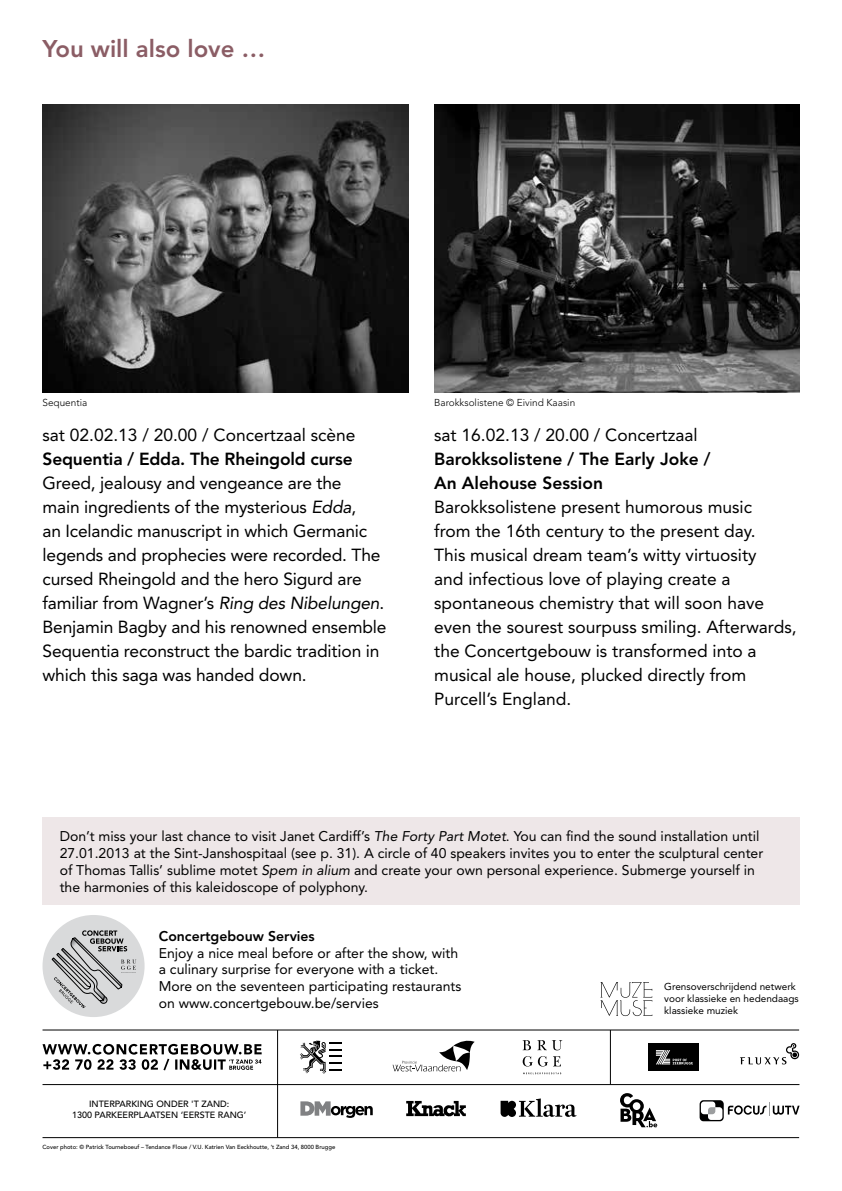
<style>
.page{position:relative;width:842px;height:1191px;background:#fff}
.page>*{position:absolute;margin:0;border:0;box-sizing:border-box;transform-origin:0 0}
.t1{font:800 24px "Avenir LT";color:#8b5d65}
.t2{font:17.4px/24px "Avenir LT";color:#000}
.t3{font:800 17.4px/24px "Avenir LT";letter-spacing:-.01em;color:#000}
.t4{font:14px/16.8px "Avenir LT";color:#000}
.t5{font:800 14px "Avenir LT";color:#000}
.t6{font:10px/12px "Avenir LT";color:#000}
.t7{font:300 10px "Avenir LT";color:#000}
.t8{font:500 9px/11px "Avenir LT";color:#000;text-align:center}
.t9{font:500 5.8px "Avenir LT";color:#000}
.s1{font-style:italic}
</style>
<div class="page">
<svg style="left:43px;top:1044px;width:219px;height:26px"></svg>
<hr style="left:43px;top:1084px;width:756px;height:1px;background:#000">
<hr style="left:43px;top:1029px;width:756px;height:1px;background:#000">
<hr style="left:610px;top:1030px;width:1px;height:54px;background:#000">
<hr style="left:43px;top:1137px;width:756px;height:1px;background:#000">
<hr style="left:277px;top:1030px;width:1px;height:107px;background:#000">
<svg style="left:300px;top:1040px;width:42px;height:34px"></svg>
<svg style="left:393px;top:1040px;width:82px;height:31px"></svg>
<svg style="left:523px;top:1072px;width:38px;height:2px"></svg>
<svg style="left:523px;top:1040px;width:8px;height:10px"></svg>
<svg style="left:537px;top:1040px;width:25px;height:10px"></svg>
<svg style="left:523px;top:1056px;width:38px;height:10px"></svg>
<svg style="left:740px;top:1043px;width:59px;height:21px"></svg>
<div style="left:649px;top:1043px;width:50px;height:28px;background:#000"></div>
<svg style="left:656px;top:1050px;width:37px;height:14px"></svg>
<svg style="left:501px;top:1098px;width:75px;height:19px"></svg>
<svg style="left:620px;top:1093px;width:37px;height:34px"></svg>
<svg style="left:406px;top:1101px;width:60px;height:16px"></svg>
<svg style="left:601px;top:982px;width:51px;height:34px"></svg>
<svg style="left:700px;top:1100px;width:99px;height:21px"></svg>
<div style="left:43px;top:915px;width:102px;height:102px;background:#d9dadb;border-radius:50%"></div>
<svg style="left:51px;top:930px;width:85px;height:78px"></svg>
<svg style="left:300px;top:1101px;width:73px;height:17px"></svg>
<img style="left:434px;top:105px;width:366px;height:288px">
<img style="left:43px;top:105px;width:365px;height:288px">
<div style="left:43px;top:817px;width:757px;height:87px;background:#eee7e8"></div>
<h1 class="t1" style="left:43px;top:34px;width:225px">You will also love …</h1>
<p class="t7" style="left:43px;top:397px;width:46px">Sequentia</p>
<p class="t7" style="left:434px;top:397px;width:143px">Barokksolistene © Eivind Kaasin</p>
<p class="t2" style="left:434px;top:423px;width:265px">sat 16.02.13 / 20.00 / Concertzaal</p>
<p class="t3" style="left:434px;top:447px;width:278px">Barokksolistene / The Early Joke /<br>An Alehouse Session</p>
<p class="t2" style="left:434px;top:495px;width:364px">Barokksolistene present humorous music<br>from the 16th century to the present day.<br>This musical dream team’s witty virtuosity<br>and infectious love of playing create a spontaneous chemistry that will soon have even the sourest sourpuss smiling. Afterwards, the Concertgebouw is transformed into a musical ale house, plucked directly from Purcell’s England.</p>
<p class="t2" style="left:43px;top:423px;width:315px">sat 02.02.13 / 20.00 / Concertzaal scène</p>
<p class="t3" style="left:43px;top:447px;width:312px">Sequentia / Edda. The Rheingold curse</p>
<p class="t2" style="left:43px;top:471px;width:345px">Greed, jealousy and vengeance are the<br>main ingredients of the mysterious <span class="s1">Edda</span>,<br>an Icelandic manuscript in which Germanic legends and prophecies were recorded. The cursed Rheingold and the hero Sigurd are familiar from Wagner’s <span class="s1">Ring des Nibelungen</span>.<br>Benjamin Bagby and his renowned ensemble Sequentia reconstruct the bardic tradition in which this saga was handed down.</p>
<p class="t4" style="left:60px;top:828px;width:705px">Don’t miss your last chance to visit Janet Cardiff’s <span class="s1">The Forty Part Motet</span>. You can find the sound installation until 27.01.2013 at the Sint-Janshospitaal (see p. 31). A circle of 40 speakers invites you to enter the sculptural center of Thomas Tallis’ sublime motet <span class="s1">Spem in alium</span> and create your own personal experience. Submerge yourself in the harmonies of this kaleidoscope of polyphony.</p>
<p class="t5" style="left:159px;top:927px;width:158px">Concertgebouw Servies</p>
<p class="t4" style="left:159px;top:944px;width:304px">Enjoy a nice meal before or after the show, with a culinary surprise for everyone with a ticket.<br>More on the seventeen participating restaurants on www.concertgebouw.be/servies</p>
<p class="t8" style="left:72px;top:1098px;width:176px">interparking onder 't zand:<br>1300 parkeerplaatsen ‘eerste rang’</p>
<p class="t9" style="left:43px;top:1143px;width:294px">Cover photo: © Patrick Tourneboeuf – Tendance Floue / V.U . Katrien Van Eeckhoutte, ’t Zand 34, 8000 Brugge</p>
<p class="t6" style="left:664px;top:980px;width:136px">Grensoverschrijdend netwerk voor klassieke en hedendaags klassieke muziek</p>
</div>
